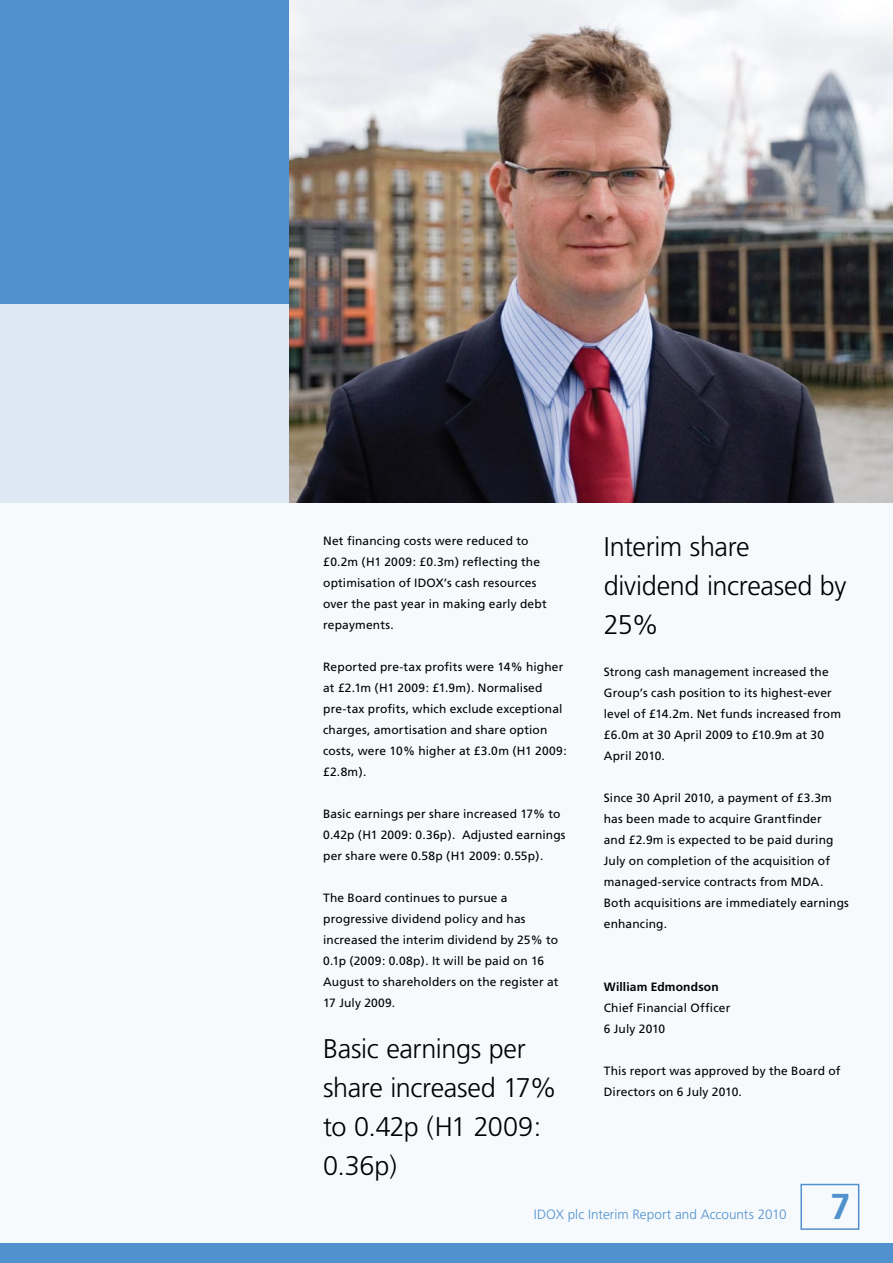
<style>
.page{position:relative;width:893px;height:1263px;background:#f6fafd}
.page>*{position:absolute;margin:0;border:0;box-sizing:border-box;transform-origin:0 0}
.t1{font:700 36px "Frutiger";color:#5191cd}
.t2{font:300 27px/39px "Frutiger";letter-spacing:-.015em;color:#000}
.t3{font:300 13.5px "Frutiger";color:#5191cd}
.t4{font:12px/21px "Frutiger";letter-spacing:.01em;color:#000}
.t5{font:700 12px "Frutiger";letter-spacing:.015em;color:#000}
</style>
<div class="page">
<div style="left:800px;top:1184px;width:59px;height:46px;border:2px solid #5191cd"></div>
<div style="left:0;top:1244px;width:893px;height:19px;background:#5191cd"></div>
<div style="left:0;top:0;width:893px;height:304px;background:#5191cd"></div>
<div style="left:0;top:304px;width:289px;height:198px;background:#dce9f5"></div>
<img style="left:289px;top:0;width:604px;height:502px">
<p class="t4" style="left:323px;top:530px;width:225px">Net financing costs were reduced to £0.2m (H1 2009: £0.3m) reflecting the optimisation of IDOX’s cash resources over the past year in making early debt repayments.</p>
<p class="t4" style="left:323px;top:656px;width:245px">Reported pre-tax profits were 14% higher at £2.1m (H1 2009: £1.9m). Normalised pre-tax profits, which exclude exceptional charges, amortisation and share option costs, were 10% higher at £3.0m (H1 2009: £2.8m).</p>
<p class="t4" style="left:323px;top:803px;width:244px">Basic earnings per share increased 17% to<br>0.42p (H1 2009: 0.36p). Adjusted earnings per share were 0.58p (H1 2009: 0.55p).</p>
<p class="t4" style="left:323px;top:887px;width:237px">The Board continues to pursue a progressive dividend policy and has increased the interim dividend by 25% to 0.1p (2009: 0.08p). It will be paid on 16<br>August to shareholders on the register at 17 July 2009.</p>
<h2 class="t2" style="left:323px;top:1029px;width:235px">Basic earnings per share increased 17% to 0.42p (H1 2009:<br>0.36p)</h2>
<h2 class="t2" style="left:604px;top:528px;width:244px">Interim share dividend increased by<br>25%</h2>
<p class="t4" style="left:604px;top:661px;width:239px">Strong cash management increased the Group’s cash position to its highest-ever level of £14.2m. Net funds increased from £6.0m at 30 April 2009 to £10.9m at 30<br>April 2010.</p>
<p class="t4" style="left:604px;top:787px;width:247px">Since 30 April 2010, a payment of £3.3m has been made to acquire Grantfinder<br>and £2.9m is expected to be paid during July on completion of the acquisition of managed-service contracts from MDA.<br>Both acquisitions are immediately earnings enhancing.</p>
<p class="t5" style="left:604px;top:980px;width:116px">William Edmondson</p>
<p class="t4" style="left:604px;top:997px;width:128px">Chief Financial Officer<br>6 July 2010</p>
<p class="t4" style="left:604px;top:1060px;width:238px">This report was approved by the Board of<br>Directors on 6 July 2010.</p>
<p class="t3" style="left:534px;top:1207px;width:254px">IDOX plc Interim Report and Accounts 2010</p>
<h1 class="t1" style="left:830px;top:1185px;width:22px">7</h1>
</div>
